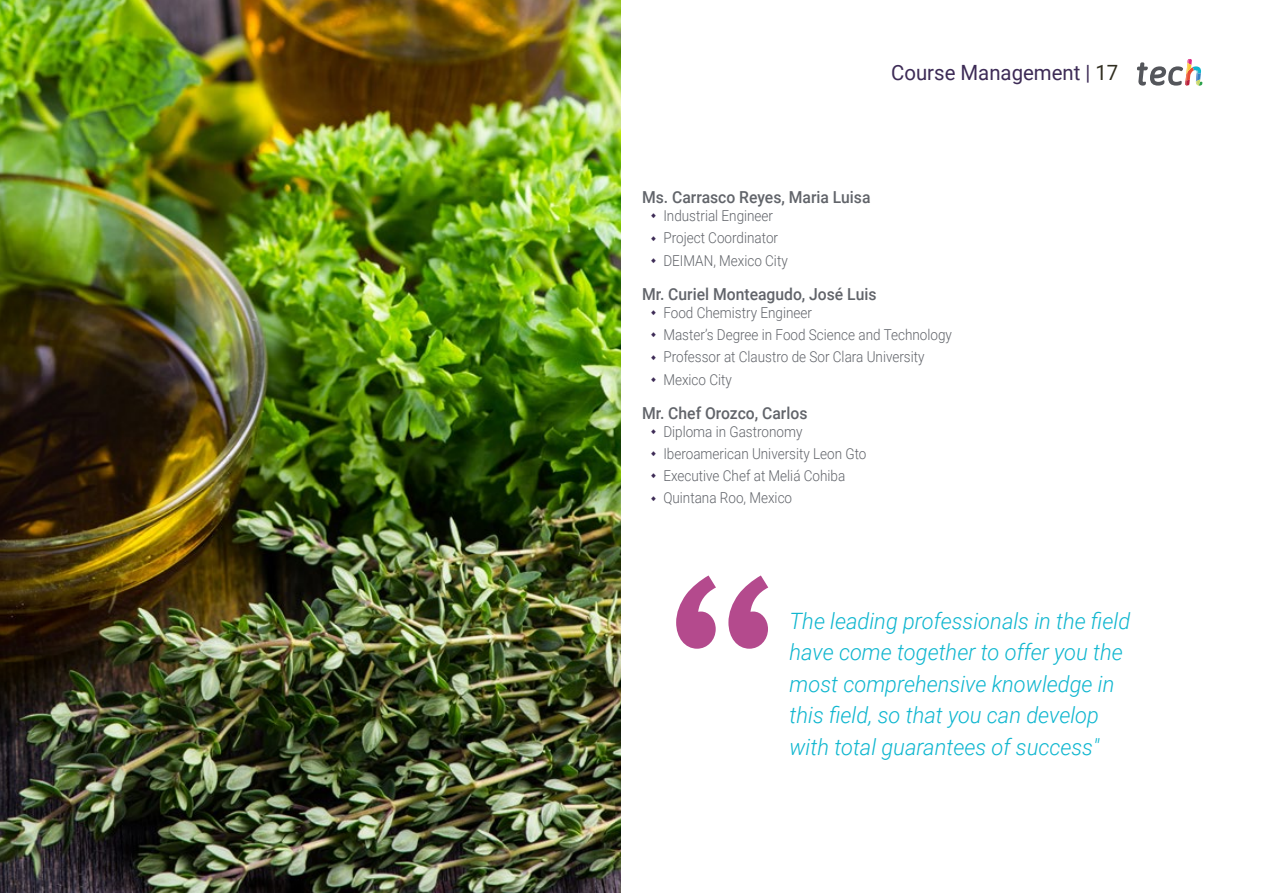
<style>
.page{position:relative;width:1263px;height:893px;background:#fff}
.page>*{position:absolute;margin:0;border:0;box-sizing:border-box;transform-origin:0 0}
.t1{font:italic 300 22.5px/31.5px "Roboto";color:#0fb6cf}
.t2{font:21px "Roboto";color:#3d2b56}
.t3{font:500 16.5px "Roboto";color:#61646a;scale:.95 1}
.t4{font:300 15px/22.2px "Roboto";color:#61646a;scale:.9 1}
.s1{color:#312e20}
</style>
<div class="page">
<svg style="left:1137px;top:59px;width:65px;height:27px"></svg>
<img style="left:0;top:0;width:621px;height:893px">
<svg style="left:676px;top:575px;width:92px;height:74px"></svg>
<h2 class="t2" style="left:891px;top:57px;width:229px">Course Management | <span class="s1">17</span></h2>
<p class="t3" style="left:642px;top:186px;width:242px">Ms. Carrasco Reyes, Maria Luisa</p>
<p class="t4" style="left:663px;top:204px;width:140px">Industrial Engineer<br>Project Coordinator<br>DEIMAN, Mexico City</p>
<p class="t3" style="left:642px;top:283px;width:248px">Mr. Curiel Monteagudo, José Luis</p>
<p class="t4" style="left:663px;top:301px;width:322px">Food Chemistry Engineer<br>Master’s Degree in Food Science and Technology<br>Professor at Claustro de Sor Clara University<br>Mexico City</p>
<p class="t3" style="left:642px;top:401px;width:176px">Mr. Chef Orozco, Carlos</p>
<p class="t4" style="left:663px;top:420px;width:227px">Diploma in Gastronomy<br>Iberoamerican University Leon Gto<br>Executive Chef at Meliá Cohiba<br>Quintana Roo, Mexico</p>
<h1 class="t1" style="left:789px;top:604px;width:342px">The leading professionals in the field have come together to offer you the most comprehensive knowledge in this field, so that you can develop with total guarantees of success"</h1>
</div>
